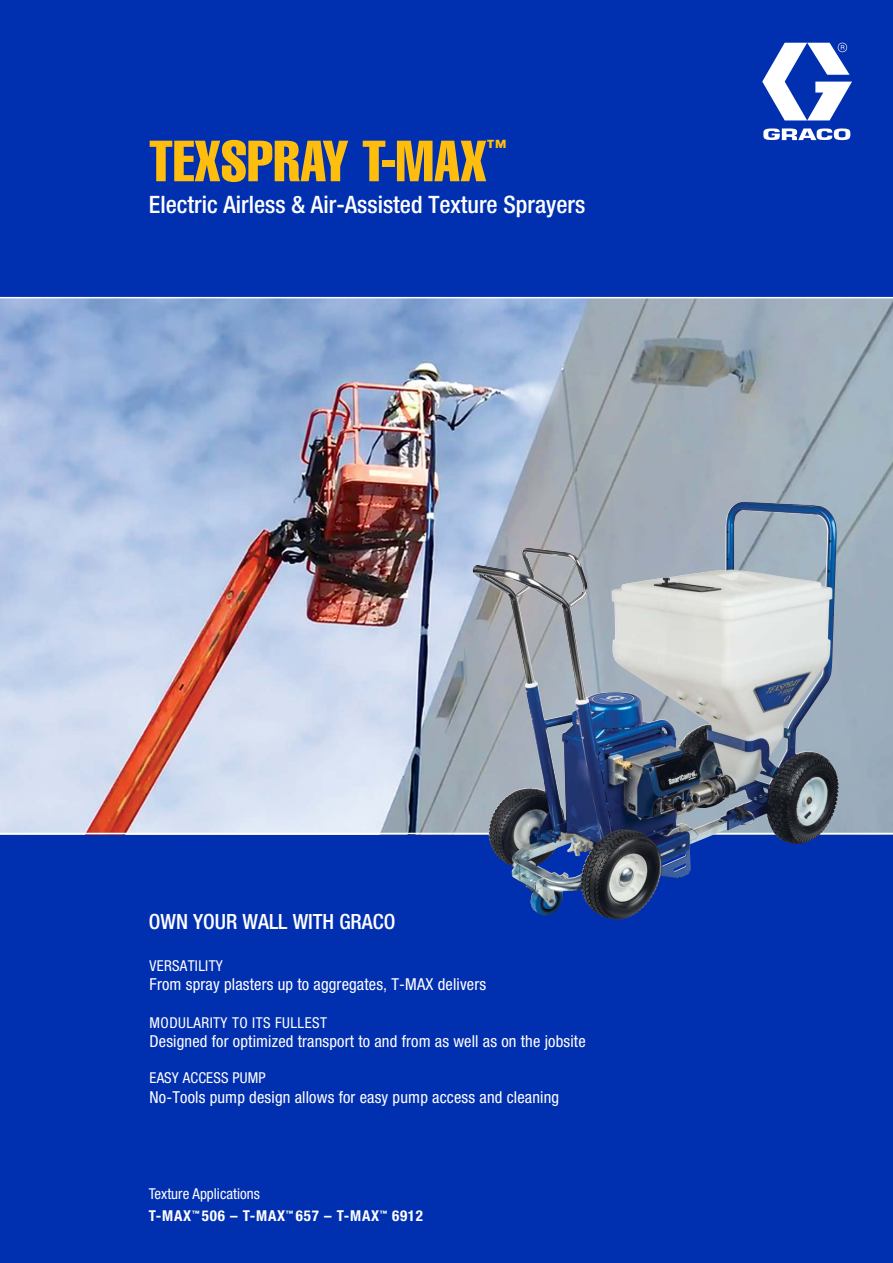
<style>
.page{position:relative;width:893px;height:1263px;background:#fff}
.page>*{position:absolute;margin:0;border:0;box-sizing:border-box;transform-origin:0 0}
.t1{font:57px "Helvetica LT Std Comp";color:#ffbe0e}
.t2{font:500 condensed 24px "Helvetica Neue LT Std";color:#fff}
.t3{font:500 condensed 21px "Helvetica Neue LT Std";color:#fff}
.t4{font:19.95px "Helvetica LT Std Comp";color:#ffbe0e}
.t5{font:condensed 16.5px "Helvetica Neue LT Std";letter-spacing:.01em;color:#fff}
.t6{font:condensed 15px "Helvetica Neue LT Std";letter-spacing:.015em;color:#fff}
.t7{font:700 condensed 15px "Helvetica Neue LT Std";letter-spacing:.05em;color:#fff}
</style>
<div class="page">
<img style="left:0;top:298px;width:893px;height:537px">
<div style="left:0;top:835px;width:893px;height:428px;background:#002fb0"></div>
<div style="left:0;top:0;width:893px;height:298px;background:#002fb0"></div>
<svg style="left:762px;top:43px;width:90px;height:77px"></svg>
<svg style="left:763px;top:128px;width:88px;height:12px"></svg>
<hr style="left:0;top:833px;width:893px;height:1px;background:#fff">
<hr style="left:0;top:297px;width:893px;height:1px;background:#fff">
<img style="left:478px;top:501px;width:266px;height:247px">
<h1 class="t1" style="left:149px;top:125px;width:339px">TEXSPRAY T-MAX</h1>
<p class="t4" style="left:487px;top:134px;width:21px">™</p>
<h2 class="t2" style="left:149px;top:190px;width:438px">Electric Airless &amp; Air-Assisted Texture Sprayers</h2>
<p class="t3" style="left:149px;top:909px;width:248px">OWN YOUR WALL WITH GRACO</p>
<p class="t6" style="left:150px;top:957px;width:75px">VERSATILITY</p>
<p class="t5" style="left:150px;top:975px;width:338px">From spray plasters up to aggregates, T-MAX delivers</p>
<p class="t6" style="left:150px;top:1014px;width:179px">MODULARITY TO ITS FULLEST</p>
<p class="t5" style="left:150px;top:1032px;width:438px">Designed for optimized transport to and from as well as on the jobsite</p>
<p class="t6" style="left:150px;top:1069px;width:118px">EASY ACCESS PUMP</p>
<p class="t5" style="left:150px;top:1087px;width:411px">No-Tools pump design allows for easy pump access and cleaning</p>
<p class="t6" style="left:149px;top:1185px;width:113px">Texture Applications</p>
<p class="t7" style="left:149px;top:1206px;width:276px">T-MAX<sup>™</sup> 506 – T-MAX<sup>™</sup> 657 – T-MAX<sup>™</sup> 6912</p>
</div>
